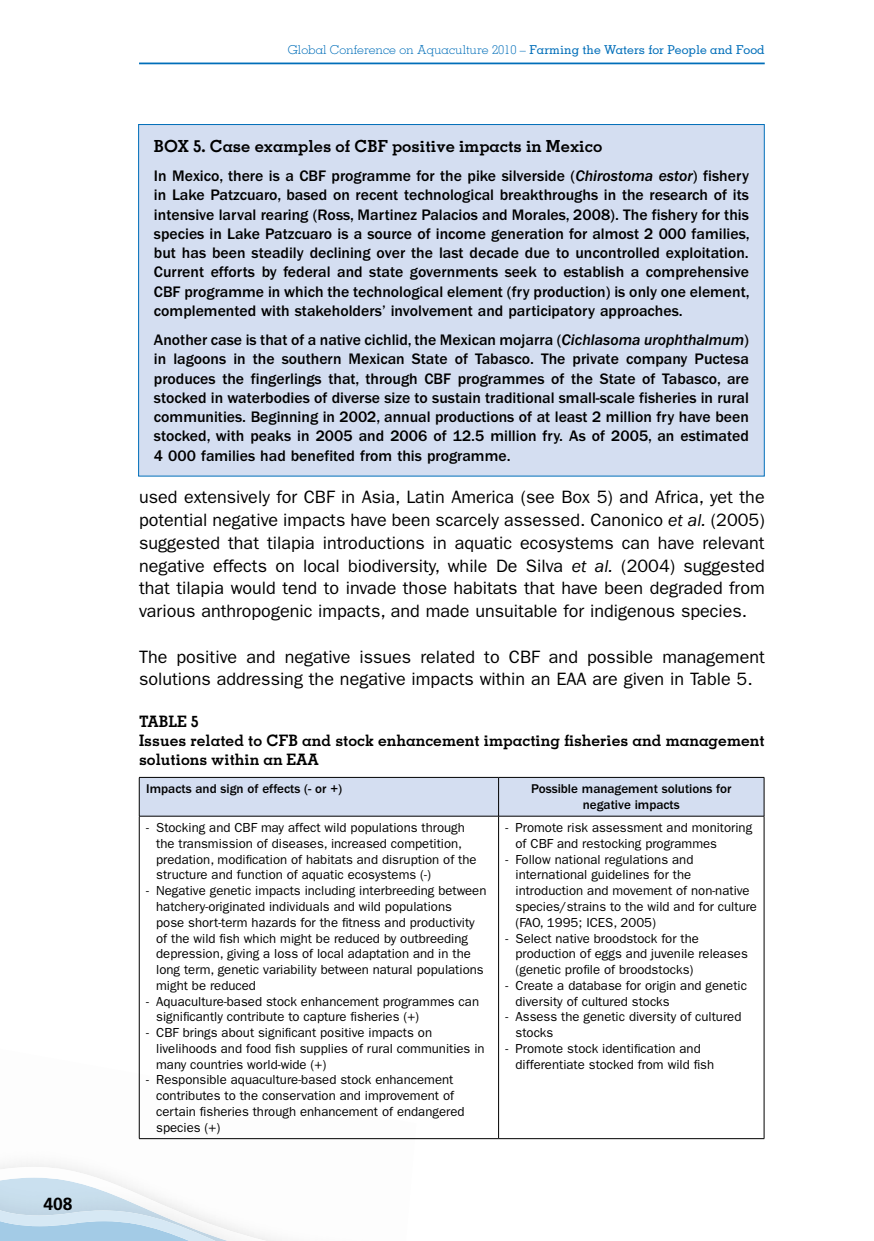
<style>
.page{position:relative;width:874px;height:1241px;background:#fff}
.page>*{position:absolute;margin:0;border:0;box-sizing:border-box;transform-origin:0 0}
.t1{font:17.85px/22.8px "ITC Franklin Gothic Std";color:#000;text-align:justify}
.t2{font:700 17.5px "Frutiger LT Std";color:#000}
.t3{font:700 16.62px "Memphis LT Std";color:#000}
.t4{font:500 15.75px/19.2px "ITC Franklin Gothic Std";color:#000;text-align:justify}
.t5{font:700 15.75px/18.9px "Memphis LT Std";color:#000}
.t6{font:13.12px/15.8px "ITC Franklin Gothic Std";color:#000}
.t7{font:500 13.12px/15.8px "ITC Franklin Gothic Std";color:#000;text-align:center}
.t8{font:300 12.25px "Memphis LT Std";color:#006eb9}
.s1{font-weight:500}
.s2{font-family:"ITC Franklin Gothic Std Med It";font-weight:400}
.s3{font-style:italic}
</style>
<div class="page">
<hr style="left:139px;top:63px;width:625px;height:1px;background:#006eb9">
<img style="left:0;top:1166px;width:266px;height:74px">
<svg style="left:0;top:1209px;width:215px;height:31px;background:#c4dcec"></svg>
<div style="left:140px;top:778px;width:623px;height:37px;background:#d4def1"></div>
<hr style="left:139px;top:777px;width:359px;height:1px;background:#000">
<hr style="left:139px;top:777px;width:1px;height:38px;background:#000">
<hr style="left:498px;top:777px;width:265px;height:1px;background:#000">
<hr style="left:498px;top:777px;width:1px;height:38px;background:#000">
<hr style="left:763px;top:777px;width:1px;height:38px;background:#000">
<hr style="left:139px;top:815px;width:359px;height:1px;background:#000">
<hr style="left:139px;top:816px;width:1px;height:322px;background:#000">
<hr style="left:498px;top:815px;width:265px;height:1px;background:#000">
<hr style="left:498px;top:816px;width:1px;height:322px;background:#000">
<hr style="left:763px;top:816px;width:1px;height:322px;background:#000">
<hr style="left:139px;top:1138px;width:359px;height:1px;background:#000">
<hr style="left:498px;top:1138px;width:265px;height:1px;background:#000">
<div style="left:138px;top:124px;width:625px;height:352px;background:#d4def1"></div>
<h2 class="t2" style="left:43px;top:1193px;width:31px">408</h2>
<p class="t8" style="left:287px;top:42px;width:478px">Global Conference on Aquaculture 2010 – <span class="s1">Farming the Waters for People and Food</span></p>
<p class="t3" style="left:154px;top:135px;width:449px">BOX 5. Case examples of CBF positive impacts in Mexico</p>
<p class="t4" style="left:154px;top:166px;width:597px">In Mexico, there is a CBF programme for the pike silverside (<span class="s2">Chirostoma estor</span>) fishery in Lake Patzcuaro, based on recent technological breakthroughs in the research of its intensive larval rearing (Ross, Martinez Palacios and Morales, 2008). The fishery for this species in Lake Patzcuaro is a source of income generation for almost 2 000 families, but has been steadily declining over the last decade due to uncontrolled exploitation.<br>Current efforts by federal and state governments seek to establish a comprehensive CBF programme in which the technological element (fry production) is only one element, complemented with stakeholders’ involvement and participatory approaches.</p>
<p class="t4" style="left:154px;top:330px;width:596px">Another case is that of a native cichlid, the Mexican mojarra (<span class="s2">Cichlasoma urophthalmum</span>) in lagoons in the southern Mexican State of Tabasco. The private company Puctesa produces the fingerlings that, through CBF programmes of the State of Tabasco, are stocked in waterbodies of diverse size to sustain traditional small-scale fisheries in rural communities. Beginning in 2002, annual productions of at least 2 million fry have been stocked, with peaks in 2005 and 2006 of 12.5 million fry. As of 2005, an estimated 4 000 families had benefited from this programme.</p>
<p class="t1" style="left:139px;top:486px;width:627px">used extensively for CBF in Asia, Latin America (see Box 5) and Africa, yet the potential negative impacts have been scarcely assessed. Canonico <span class="s3">et al.</span> (2005) suggested that tilapia introductions in aquatic ecosystems can have relevant negative effects on local biodiversity, while De Silva <span class="s3">et al.</span> (2004) suggested that tilapia would tend to invade those habitats that have been degraded from various anthropogenic impacts, and made unsuitable for indigenous species.</p>
<h1 class="t1" style="left:139px;top:645px;width:627px">The positive and negative issues related to CBF and possible management solutions addressing the negative impacts within an EAA are given in Table 5.</h1>
<p class="t5" style="left:139px;top:712px;width:626px">TABLE 5<br>Issues related to CFB and stock enhancement impacting fisheries and management solutions within an EAA</p>
<p class="t7" style="left:146px;top:781px;width:197px">Impacts and sign of effects (- or +)</p>
<p class="t7" style="left:531px;top:781px;width:201px">Possible management solutions for negative impacts</p>
<p class="t6" style="left:156px;top:819px;width:322px;text-indent:-10px">- Stocking and CBF may affect wild populations through the transmission of diseases, increased competition, predation, modification of habitats and disruption of the structure and function of aquatic ecosystems (-)</p>
<p class="t6" style="left:156px;top:882px;width:331px;text-indent:-10px">- Negative genetic impacts including interbreeding between hatchery-originated individuals and wild populations<br>pose short-term hazards for the fitness and productivity of the wild fish which might be reduced by outbreeding depression, giving a loss of local adaptation and in the long term, genetic variability between natural populations might be reduced</p>
<p class="t6" style="left:156px;top:993px;width:324px;text-indent:-10px">- Aquaculture-based stock enhancement programmes can significantly contribute to capture fisheries (+)</p>
<p class="t6" style="left:156px;top:1024px;width:330px;text-indent:-10px">- CBF brings about significant positive impacts on livelihoods and food fish supplies of rural communities in many countries world-wide (+)</p>
<p class="t6" style="left:156px;top:1071px;width:310px;text-indent:-10px">- Responsible aquaculture-based stock enhancement contributes to the conservation and improvement of certain fisheries through enhancement of endangered species (+)</p>
<p class="t6" style="left:515px;top:819px;width:238px;text-indent:-10px">- Promote risk assessment and monitoring of CBF and restocking programmes</p>
<p class="t6" style="left:515px;top:851px;width:243px;text-indent:-10px">- Follow national regulations and international guidelines for the introduction and movement of non-native species/strains to the wild and for culture (FAO, 1995; ICES, 2005)</p>
<p class="t6" style="left:515px;top:930px;width:234px;text-indent:-10px">- Select native broodstock for the production of eggs and juvenile releases (genetic profile of broodstocks)</p>
<p class="t6" style="left:515px;top:977px;width:233px;text-indent:-10px">- Create a database for origin and genetic diversity of cultured stocks</p>
<p class="t6" style="left:515px;top:1008px;width:227px;text-indent:-10px">- Assess the genetic diversity of cultured stocks</p>
<p class="t6" style="left:515px;top:1040px;width:200px;text-indent:-10px">- Promote stock identification and differentiate stocked from wild fish</p>
</div>
